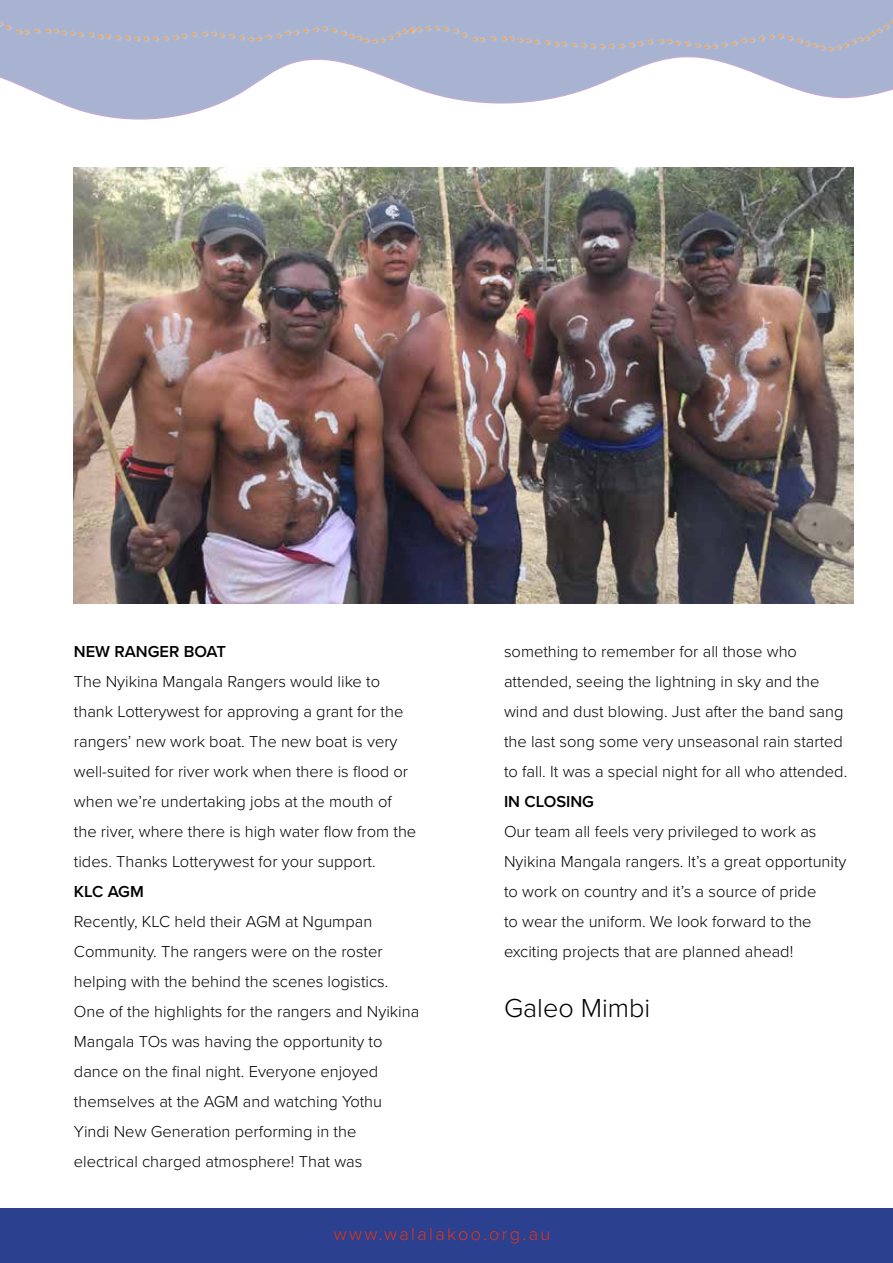
<style>
.page{position:relative;width:893px;height:1263px;background:#fff}
.page>*{position:absolute;margin:0;border:0;box-sizing:border-box;transform-origin:0 0}
.t1{font:300 27px "Proxima Nova";color:#000}
.t2{font:300 18px "Proxima Nova";letter-spacing:.13em;color:#e0351b}
.t3{font:300 16.5px/30px "Proxima Nova";color:#000}
.t4{font:600 16.5px "Proxima Nova";color:#000}
</style>
<div class="page">
<svg style="left:0;top:0;width:893px;height:120px"></svg>
<div style="left:0;top:1209px;width:893px;height:54px;background:#2b408f"></div>
<img style="left:74px;top:168px;width:780px;height:436px">
<svg style="left:0;top:18px;width:893px;height:35px;background:#aab3ce"></svg>
<p class="t4" style="left:74px;top:639px;width:154px">NEW RANGER BOAT</p>
<p class="t3" style="left:74px;top:666px;width:344px">The Nyikina Mangala Rangers would like to thank Lotterywest for approving a grant for the rangers’ new work boat. The new boat is very well-suited for river work when there is flood or when we’re undertaking jobs at the mouth of the river, where there is high water flow from the tides. Thanks Lotterywest for your support.</p>
<p class="t4" style="left:74px;top:879px;width:71px">KLC AGM</p>
<p class="t3" style="left:74px;top:906px;width:347px">Recently, KLC held their AGM at Ngumpan Community. The rangers were on the roster helping with the behind the scenes logistics.<br>One of the highlights for the rangers and Nyikina Mangala TOs was having the opportunity to dance on the final night. Everyone enjoyed themselves at the AGM and watching Yothu Yindi New Generation performing in the electrical charged atmosphere! That was</p>
<p class="t3" style="left:504px;top:636px;width:345px">something to remember for all those who attended, seeing the lightning in sky and the wind and dust blowing. Just after the band sang the last song some very unseasonal rain started to fall. It was a special night for all who attended.</p>
<p class="t4" style="left:504px;top:789px;width:92px">IN CLOSING</p>
<p class="t3" style="left:504px;top:816px;width:344px">Our team all feels very privileged to work as Nyikina Mangala rangers. It’s a great opportunity to work on country and it’s a source of pride<br>to wear the uniform. We look forward to the exciting projects that are planned ahead!</p>
<h1 class="t1" style="left:504px;top:988px;width:148px">Galeo Mimbi</h1>
<p class="t2" style="left:334px;top:1221px;width:218px">www.walalakoo.org.au</p>
</div>
